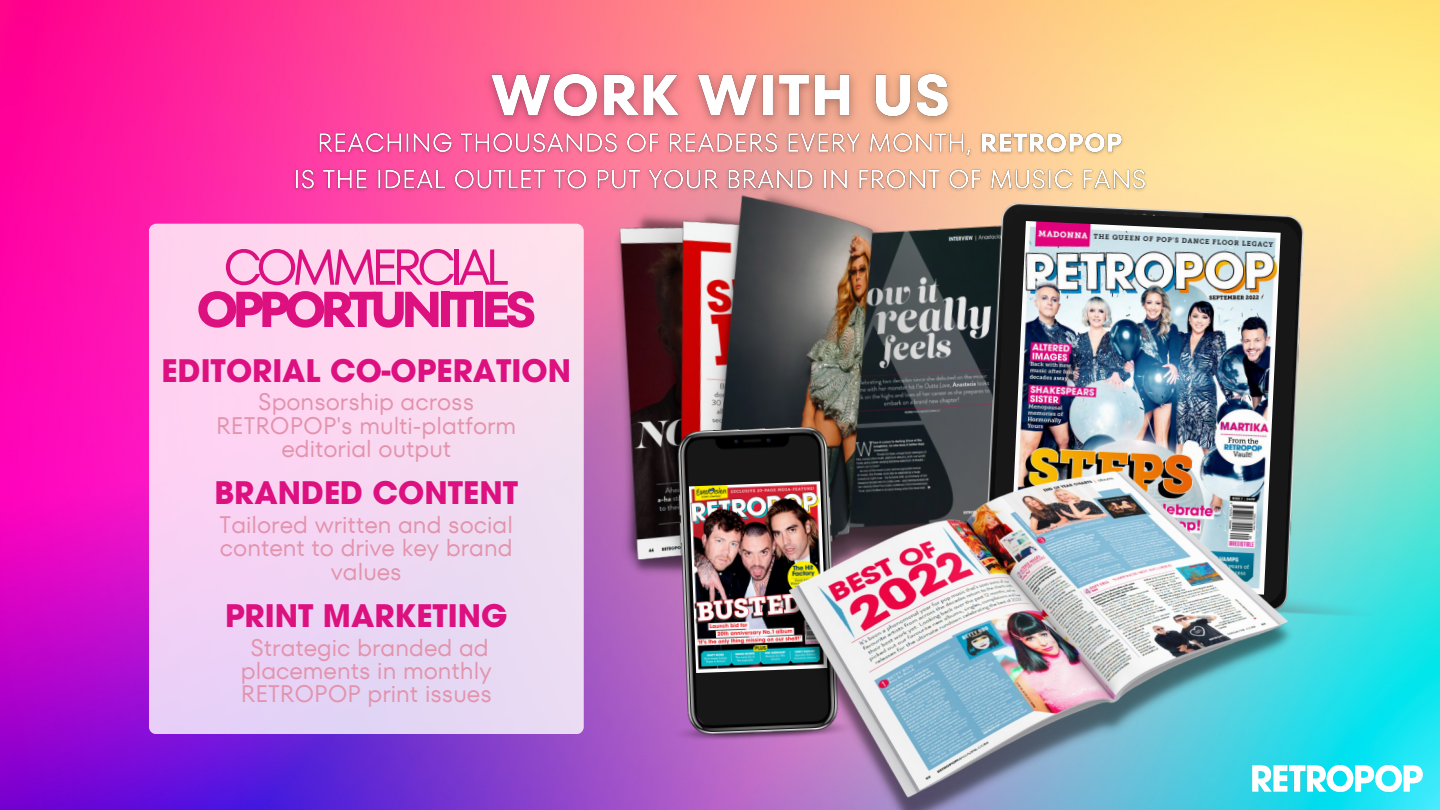
<style>
.page{position:relative;width:1440px;height:810px;background:#fff}
.page>*{position:absolute;margin:0;border:0;box-sizing:border-box;transform-origin:0 0}
.t1{font:700 50.4px "TT Fors";letter-spacing:-.12em;color:#dd1080}
.t2{font:50.4px "TT Fors";letter-spacing:-.12em;color:#dd1080}
.t3{font:700 30.8px "Avant Garde LT";color:#dd1080}
.t4{font:23.9px/23.3px "TT Fors";color:#e393ac;text-align:center}
</style>
<div class="page">
<img style="left:0;top:0;width:1440px;height:810px">
<img style="left:1295px;top:758px;width:129px;height:42px">
<svg style="left:149px;top:224px;width:435px;height:510px;background:#f4d7f1"></svg>
<img style="left:476px;top:42px;width:488px;height:78px">
<img style="left:600px;top:206px;width:287px;height:392px">
<img style="left:887px;top:197px;width:516px;height:421px">
<svg style="left:991px;top:210px;width:308px;height:395px;background:#373a37"></svg>
<img style="left:1009px;top:221px;width:272px;height:249px">
<img style="left:656px;top:425px;width:205px;height:319px">
<img style="left:689px;top:481px;width:92px;height:192px">
<img style="left:781px;top:470px;width:514px;height:340px">
<img style="left:288px;top:120px;width:865px;height:86px">
<p class="t2" style="left:223px;top:232px;width:288px">COMMERCIAL</p>
<p class="t1" style="left:196px;top:274px;width:341px">OPPORTUNITIES</p>
<p class="t3" style="left:162px;top:350px;width:411px">EDITORIAL CO-OPERATION</p>
<p class="t4" style="left:216px;top:390px;width:302px">Sponsorship across<br>RETROPOP's multi-platform editorial output</p>
<p class="t3" style="left:214px;top:473px;width:305px">BRANDED CONTENT</p>
<p class="t4" style="left:220px;top:513px;width:295px">Tailored written and social content to drive key brand values</p>
<p class="t3" style="left:225px;top:596px;width:284px">PRINT MARKETING</p>
<p class="t4" style="left:241px;top:636px;width:253px">Strategic branded ad placements in monthly<br>RETROPOP print issues</p>
</div>
